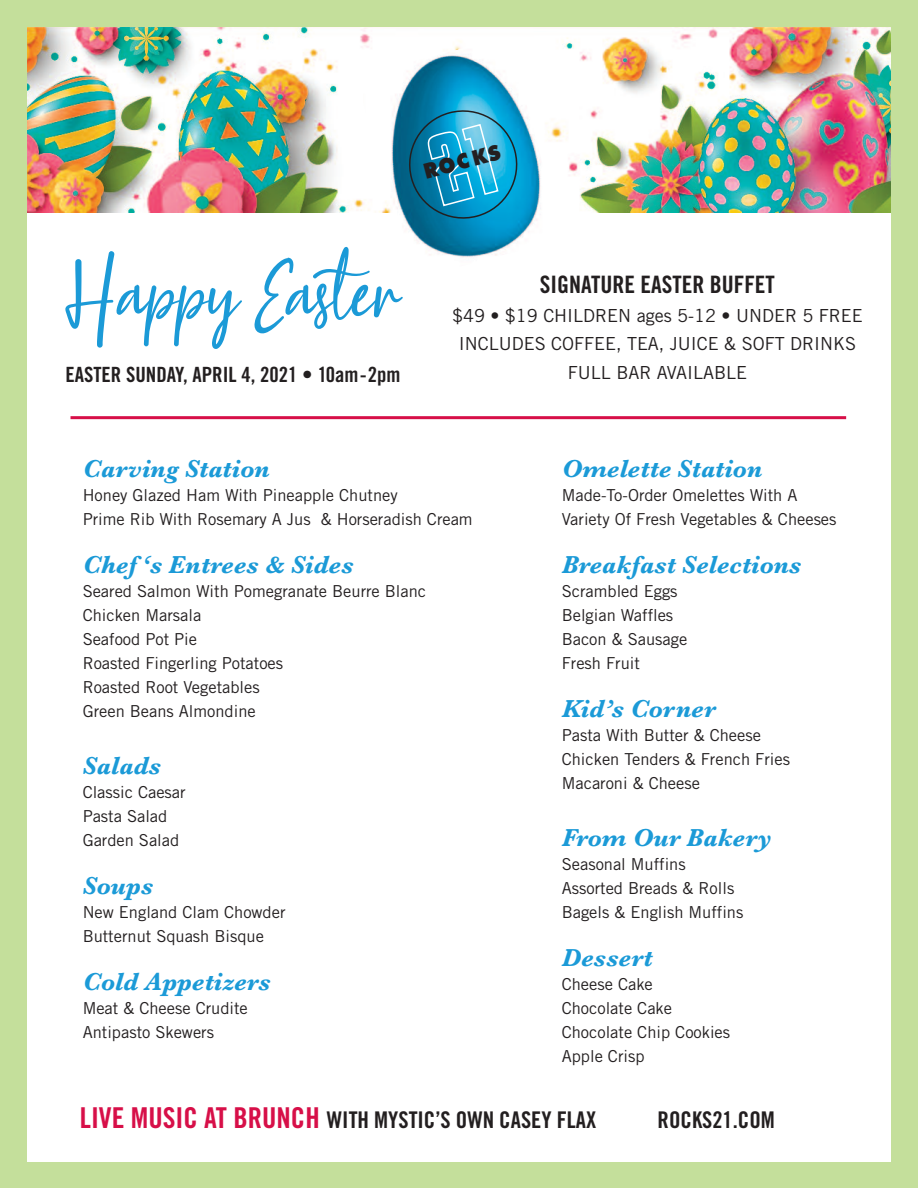
<style>
.page{position:relative;width:918px;height:1188px;background:#c4df9b}
.page>*{position:absolute;margin:0;border:0;box-sizing:border-box;transform-origin:0 0}
.t1{font:90.45px "Westay Script";color:#1b9ad7}
.t2{font:italic 700 25.5px "Baskerville";color:#1b9ad7}
.t3{font:24px "Trade Gothic Bold Cond Twenty";color:#231f20}
.t4{font:22.95px "Trade Gothic Bold Cond Twenty";color:#231f20}
.t5{font:21px "Trade Gothic Bold Cond Twenty";color:#231f20}
.t6{font:800 20.25px "Futura";color:#231f20;scale:.93 1}
.t7{font:18px/28.5px "Trade Gothic";color:#231f20;text-align:center}
.t8{font:16.5px/24px "Trade Gothic";color:#231f20}
.s1{font-size:28.8px;color:#d70f48}
</style>
<div class="page">
<div style="left:27px;top:27px;width:864px;height:1134px;background:#fff"></div>
<hr style="left:71px;top:416px;width:775px;height:3px;background:#d70f48">
<img style="left:27px;top:27px;width:864px;height:186px">
<img style="left:356px;top:36px;width:207px;height:221px">
<svg style="left:403px;top:104px;width:120px;height:121px;background:#1e96c0"></svg>
<p class="t6" style="left:422px;top:163px;width:86px;rotate:-15deg">ROC KS</p>
<h1 class="t1" style="left:67px;top:247px;width:332px">Happy Easter</h1>
<h3 class="t3" style="left:540px;top:276px;width:236px">SIGNATURE EASTER BUFFET</h3>
<p class="t7" style="left:452px;top:303px;width:412px">$49 • $19 CHILDREN ages 5-12 • UNDER 5 FREE<br>INCLUDES COFFEE, TEA, JUICE &amp; SOFT DRINKS</p>
<p class="t5" style="left:65px;top:367px;width:336px">EASTER SUNDAY, APRIL 4, 2021 • 10am-2pm</p>
<p class="t7" style="left:568px;top:360px;width:181px">FULL BAR AVAILABLE</p>
<h2 class="t2" style="left:83px;top:453px;width:188px">Carving Station</h2>
<p class="t8" style="left:83px;top:485px;width:392px">Honey Glazed Ham With Pineapple Chutney<br>Prime Rib With Rosemary A Jus &amp; Horseradish Cream</p>
<h2 class="t2" style="left:83px;top:549px;width:272px">Chef ‘s Entrees &amp; Sides</h2>
<p class="t8" style="left:83px;top:581px;width:345px">Seared Salmon With Pomegranate Beurre Blanc<br>Chicken Marsala<br>Seafood Pot Pie<br>Roasted Fingerling Potatoes<br>Roasted Root Vegetables<br>Green Beans Almondine</p>
<h2 class="t2" style="left:83px;top:750px;width:80px">Salads</h2>
<p class="t8" style="left:83px;top:782px;width:105px">Classic Caesar<br>Pasta Salad<br>Garden Salad</p>
<h2 class="t2" style="left:83px;top:870px;width:72px">Soups</h2>
<p class="t8" style="left:83px;top:902px;width:204px">New England Clam Chowder<br>Butternut Squash Bisque</p>
<h2 class="t2" style="left:83px;top:966px;width:189px">Cold Appetizers</h2>
<p class="t8" style="left:83px;top:998px;width:167px">Meat &amp; Cheese Crudite<br>Antipasto Skewers</p>
<h2 class="t2" style="left:562px;top:453px;width:202px">Omelette Station</h2>
<p class="t8" style="left:562px;top:485px;width:276px">Made-To-Order Omelettes With A<br>Variety Of Fresh Vegetables &amp; Cheeses</p>
<h2 class="t2" style="left:562px;top:549px;width:241px">Breakfast Selections</h2>
<p class="t8" style="left:562px;top:581px;width:127px">Scrambled Eggs<br>Belgian Waffles<br>Bacon &amp; Sausage<br>Fresh Fruit</p>
<h2 class="t2" style="left:562px;top:693px;width:155px">Kid’s Corner</h2>
<p class="t8" style="left:562px;top:725px;width:230px">Pasta With Butter &amp; Cheese<br>Chicken Tenders &amp; French Fries<br>Macaroni &amp; Cheese</p>
<h2 class="t2" style="left:562px;top:822px;width:211px">From Our Bakery</h2>
<p class="t8" style="left:562px;top:854px;width:183px">Seasonal Muffins<br>Assorted Breads &amp; Rolls<br>Bagels &amp; English Muffins</p>
<h2 class="t2" style="left:562px;top:942px;width:92px">Dessert</h2>
<p class="t8" style="left:562px;top:974px;width:170px">Cheese Cake<br>Chocolate Cake<br>Chocolate Chip Cookies<br>Apple Crisp</p>
<h3 class="t4" style="left:80px;top:1111px;width:518px"><span class="s1">LIVE MUSIC AT BRUNCH</span> WITH MYSTIC’S OWN CASEY FLAX</h3>
<h3 class="t4" style="left:658px;top:1111px;width:119px">ROCKS21.COM</h3>
</div>
